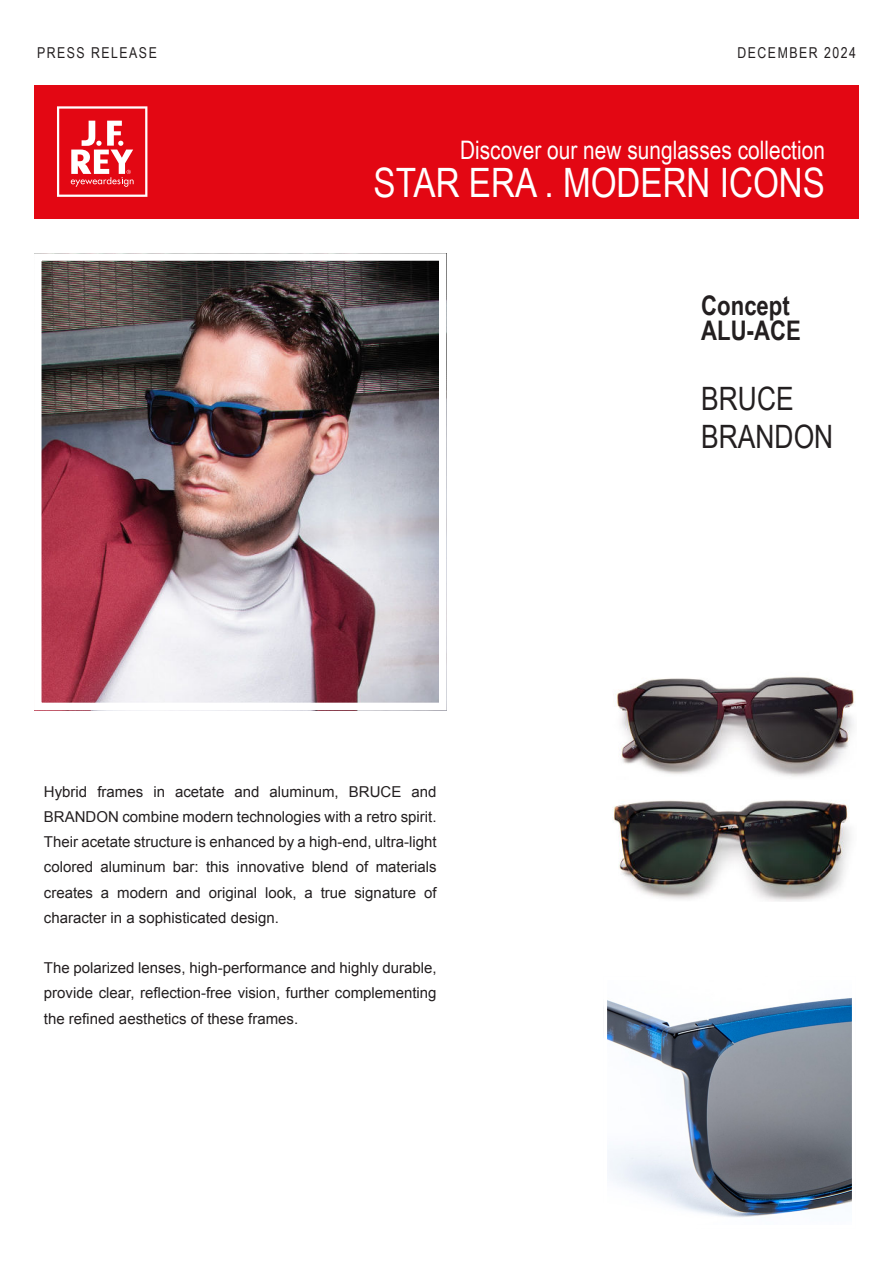
<style>
.page{position:relative;width:893px;height:1263px;background:#fff}
.page>*{position:absolute;margin:0;border:0;box-sizing:border-box;transform-origin:0 0}
.t1{font:40.5px "Arial Narrow";color:#fff}
.t2{font:32.25px/37.5px "Arial Narrow";color:#231f20}
.t3{font:700 27px/25.5px "Arial Narrow";color:#231f20}
.t4{font:25.5px "Arial Narrow";color:#fff}
.t5{font:15px/25.2px "Arial";color:#231f20;text-align:justify}
.t6{font:15px "Arial Narrow";letter-spacing:.1em;color:#231f20}
</style>
<div class="page">
<img style="left:43px;top:262px;width:394px;height:439px">
<div style="left:34px;top:253px;width:412px;height:457px;border:8px solid #fff"></div>
<img style="left:608px;top:998px;width:243px;height:220px">
<img style="left:616px;top:676px;width:238px;height:101px">
<img style="left:613px;top:800px;width:238px;height:101px">
<div style="left:34px;top:85px;width:825px;height:133px;background:#e30713"></div>
<svg style="left:57px;top:106px;width:90px;height:91px"></svg>
<p class="t6" style="left:37px;top:47px;width:121px">PRESS RELEASE</p>
<p class="t6" style="left:737px;top:47px;width:120px">DECEMBER 2024</p>
<h3 class="t4" style="left:460px;top:141px;width:366px">Discover our new sunglasses collection</h3>
<h1 class="t1" style="left:373px;top:167px;width:453px">STAR ERA . MODERN ICONS</h1>
<h3 class="t3" style="left:701px;top:295px;width:101px">Concept<br>ALU-ACE</h3>
<h2 class="t2" style="left:701px;top:383px;width:134px">BRUCE<br>BRANDON</h2>
<p class="t5" style="left:44px;top:780px;width:394px">Hybrid frames in acetate and aluminum, BRUCE and BRANDON combine modern technologies with a retro spirit.<br>Their acetate structure is enhanced by a high-end, ultra-light colored aluminum bar: this innovative blend of materials creates a modern and original look, a true signature of character in a sophisticated design.</p>
<p class="t5" style="left:44px;top:957px;width:394px">The polarized lenses, high-performance and highly durable, provide clear, reflection-free vision, further complementing the refined aesthetics of these frames.</p>
</div>
